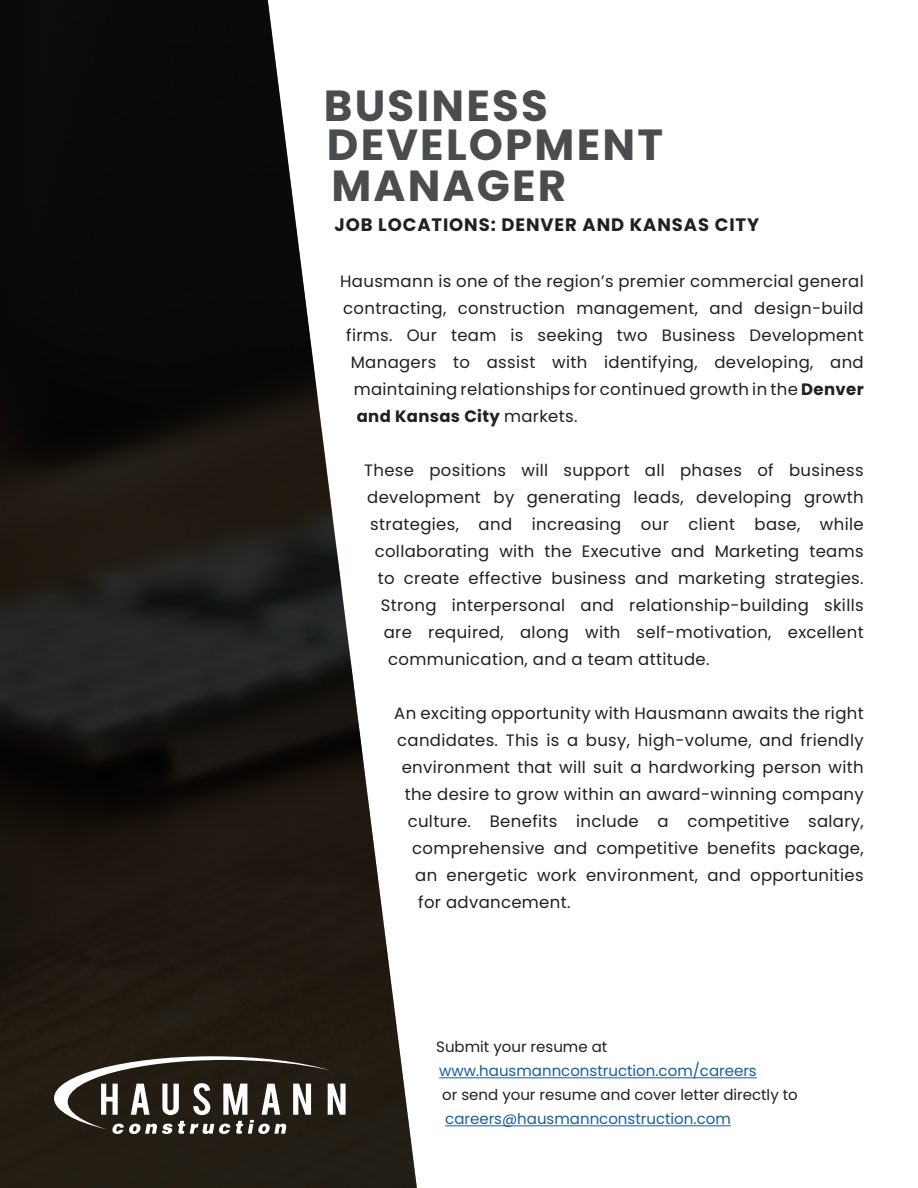
<style>
.page{position:relative;width:918px;height:1188px;background:#fff}
.page>*{position:absolute;margin:0;border:0;box-sizing:border-box;transform-origin:0 0}
.t1{font:700 43.5px/39.8px "Poppins";letter-spacing:.05em;color:#4b4c4d}
.t2{font:700 18px "Poppins";letter-spacing:.05em;color:#231f20}
.t3{font:16.5px "Poppins";letter-spacing:.02em;color:#231f20}
.t4{font:700 16.5px "Poppins";letter-spacing:.02em;color:#231f20}
.t5{font:15px "Poppins";color:#175d9e}
.t6{font:15px "Poppins";color:#231f20}
.s1{font-weight:700}
.s2{font-weight:400}
</style>
<div class="page">
<svg style="left:0;top:0;width:417px;height:1188px"></svg>
<hr style="left:439px;top:1077px;width:318px;height:1px;background:#175d9e">
<hr style="left:445px;top:1125px;width:286px;height:1px;background:#175d9e">
<svg style="left:54px;top:1056px;width:292px;height:78px"></svg>
<p class="t1" style="left:324px;top:86px;width:341px">BUSINESS<br>DEVELOPMENT<br>MANAGER</p>
<p class="t2" style="left:334px;top:214px;width:426px">JOB LOCATIONS: DENVER AND KANSAS CITY</p>
<p class="t3" style="left:340px;top:272px;width:525px">Hausmann is one of the region’s premier commercial general</p>
<p class="t3" style="left:343px;top:299px;width:522px">contracting, construction management, and design-build</p>
<p class="t3" style="left:346px;top:326px;width:519px">firms. Our team is seeking two Business Development</p>
<p class="t3" style="left:351px;top:353px;width:515px">Managers to assist with identifying, developing, and</p>
<p class="t3" style="left:354px;top:380px;width:512px">maintaining relationships for continued growth in the <span class="s1">Denver</span></p>
<p class="t4" style="left:357px;top:407px;width:222px">and Kansas City <span class="s2">markets.</span></p>
<p class="t3" style="left:364px;top:461px;width:501px">These positions will support all phases of business</p>
<p class="t3" style="left:367px;top:488px;width:498px">development by generating leads, developing growth</p>
<p class="t3" style="left:370px;top:515px;width:495px">strategies, and increasing our client base, while</p>
<p class="t3" style="left:375px;top:542px;width:490px">collaborating with the Executive and Marketing teams</p>
<p class="t3" style="left:378px;top:569px;width:487px">to create effective business and marketing strategies.</p>
<p class="t3" style="left:381px;top:596px;width:485px">Strong interpersonal and relationship-building skills</p>
<p class="t3" style="left:384px;top:623px;width:481px">are required, along with self-motivation, excellent</p>
<p class="t3" style="left:388px;top:650px;width:323px">communication, and a team attitude.</p>
<p class="t3" style="left:394px;top:704px;width:471px">An exciting opportunity with Hausmann awaits the right</p>
<p class="t3" style="left:397px;top:731px;width:468px">candidates. This is a busy, high-volume, and friendly</p>
<p class="t3" style="left:402px;top:758px;width:464px">environment that will suit a hardworking person with</p>
<p class="t3" style="left:405px;top:785px;width:461px">the desire to grow within an award-winning company</p>
<p class="t3" style="left:408px;top:812px;width:458px">culture. Benefits include a competitive salary,</p>
<p class="t3" style="left:412px;top:839px;width:453px">comprehensive and competitive benefits package,</p>
<p class="t3" style="left:415px;top:866px;width:450px">an energetic work environment, and opportunities</p>
<p class="t3" style="left:418px;top:893px;width:154px">for advancement.</p>
<p class="t6" style="left:436px;top:1038px;width:173px">Submit your resume at</p>
<p class="t5" style="left:439px;top:1062px;width:319px">www.hausmannconstruction.com/careers</p>
<p class="t6" style="left:442px;top:1086px;width:357px">or send your resume and cover letter directly to</p>
<p class="t5" style="left:445px;top:1110px;width:287px">careers@hausmannconstruction.com</p>
</div>
